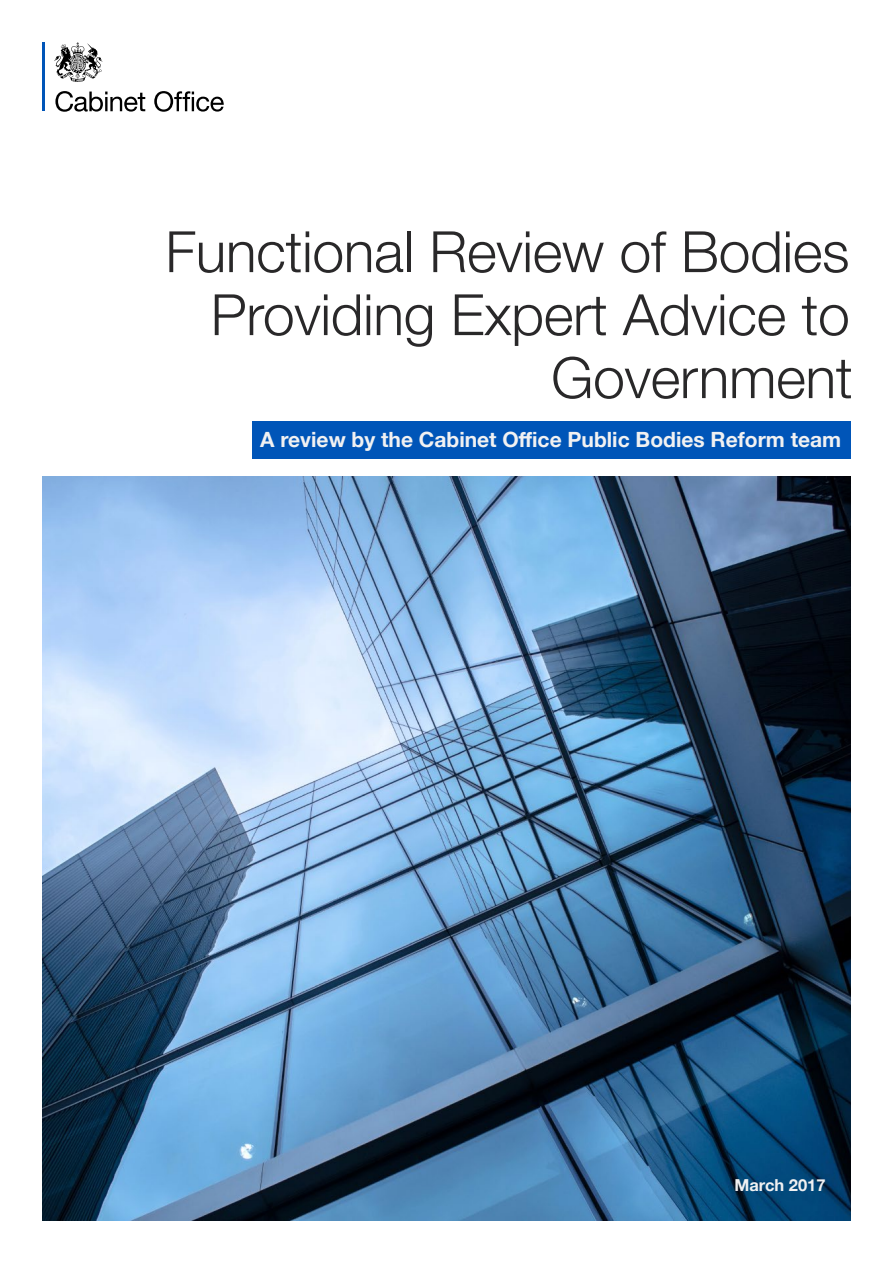
<style>
.page{position:relative;width:893px;height:1263px;background:#fff}
.page>*{position:absolute;margin:0;border:0;box-sizing:border-box;transform-origin:0 0}
.Front_cover_title{font:300 57px/63px "Helvetica Neue";letter-spacing:-.005em;color:#292829;text-align:right}
.Body_copy{font:700 21px "Helvetica Neue";color:#f1f1f2}
.Body_copy-2{font:700 16.5px "Helvetica Neue";color:#f1f1f2}
</style>
<div class="page">
<div style="left:252px;top:421px;width:598px;height:38px;background:#0055b8"></div>
<hr style="left:43px;top:43px;width:2px;height:68px;background:#0055b8">
<svg style="left:55px;top:91px;width:90px;height:21px"></svg>
<svg style="left:154px;top:91px;width:70px;height:21px"></svg>
<svg style="left:54px;top:43px;width:49px;height:39px"></svg>
<img style="left:43px;top:476px;width:807px;height:744px">
<p class="Front_cover_title" style="left:165px;top:216px;width:689px">Functional Review of Bodies<br>Providing Expert Advice to<br>Government</p>
<p class="Body_copy" style="left:260px;top:423px;width:583px">A review by the Cabinet Office Public Bodies Reform team</p>
<p class="Body_copy-2" style="left:734px;top:1172px;width:93px">March 2017</p>
</div>
